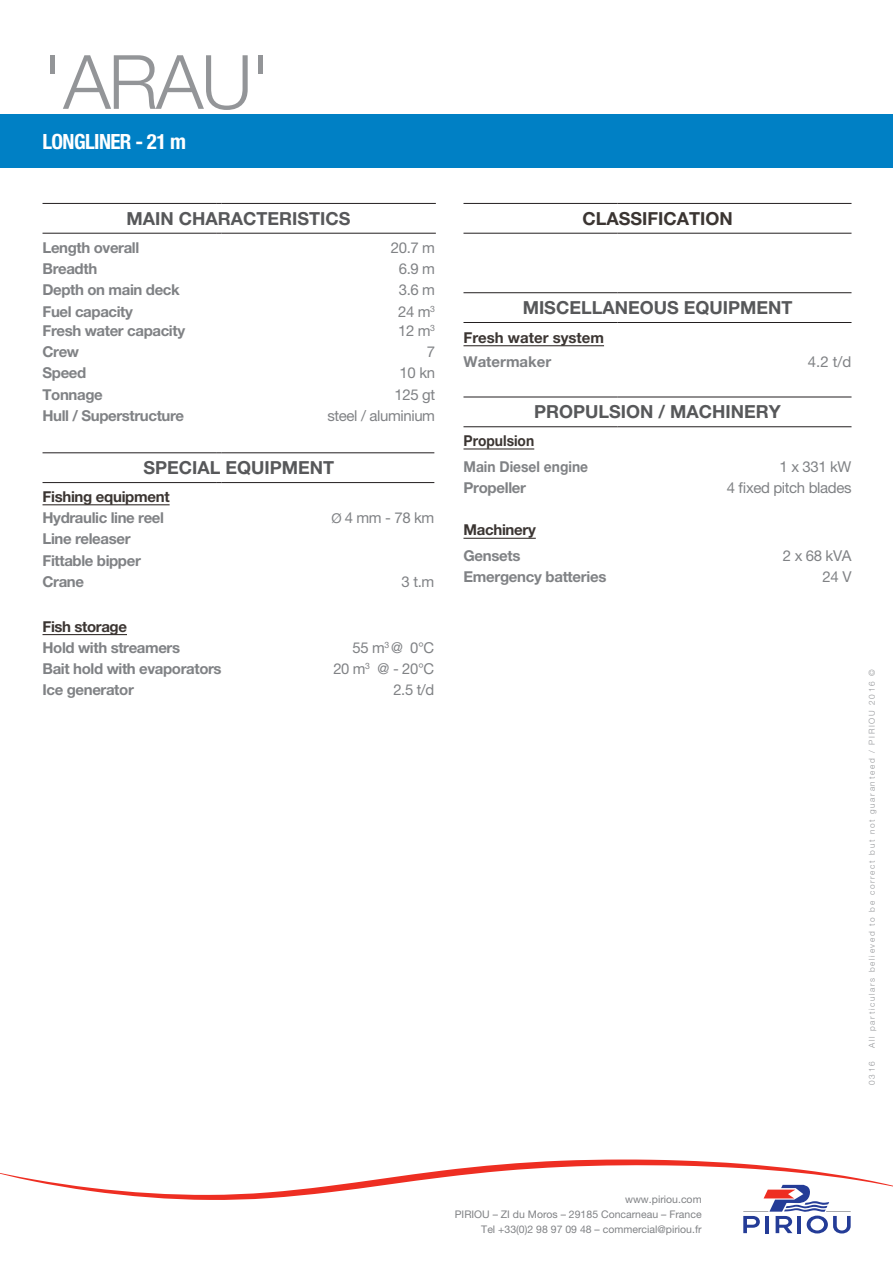
<style>
.page{position:relative;width:893px;height:1263px;background:#fff}
.page>*{position:absolute;margin:0;border:0;box-sizing:border-box;transform-origin:0 0}
.t1{font:300 75px "Helvetica Neue LT Pro";color:#939598}
.t2{font:700 condensed 21px "Helvetica Neue LT Pro";letter-spacing:-.03em;color:#fff}
.t3{font:700 18px "Helvetica Neue LT Pro";color:#57585a}
.t4{font:700 18px "Helvetica Neue LT Pro";color:#3b3532}
.t5{font:700 15px/21.3px "Helvetica Neue LT Pro";letter-spacing:-.025em;color:#808285}
.t6{font:15px "Helvetica Neue LT Pro";letter-spacing:-.025em;color:#808285}
.t7{font:700 15px "Helvetica Neue LT Pro";letter-spacing:-.02em;color:#3b3532}
.t8{font:700 15px "Helvetica Neue LT Pro";letter-spacing:-.025em;color:#808285;scale:.92 1}
.t9{font:700 15px "Helvetica Neue LT Pro";letter-spacing:-.02em;color:#3b3532;scale:.92 1}
.t10{font:10.5px/15px "Helvetica Neue LT Pro";color:#808285;text-align:right}
.t11{font:300 8.25px "Helvetica Neue LT Pro";letter-spacing:.2em;color:#939598}
.s1{font-size:13.5px}
</style>
<div class="page">
<hr style="left:43px;top:203px;width:174px;height:1px;background:#231f20">
<hr style="left:221px;top:203px;width:215px;height:1px;background:#231f20">
<hr style="left:43px;top:233px;width:174px;height:1px;background:#231f20">
<hr style="left:221px;top:233px;width:215px;height:1px;background:#231f20">
<hr style="left:43px;top:452px;width:174px;height:1px;background:#231f20">
<hr style="left:221px;top:452px;width:213px;height:1px;background:#231f20">
<hr style="left:43px;top:482px;width:174px;height:1px;background:#231f20">
<hr style="left:221px;top:482px;width:213px;height:1px;background:#231f20">
<hr style="left:43px;top:504px;width:127px;height:1px;background:#3b3532">
<hr style="left:43px;top:634px;width:84px;height:1px;background:#3b3532">
<hr style="left:463px;top:203px;width:155px;height:1px;background:#231f20">
<hr style="left:618px;top:203px;width:233px;height:1px;background:#231f20">
<hr style="left:463px;top:233px;width:155px;height:1px;background:#231f20">
<hr style="left:618px;top:233px;width:233px;height:1px;background:#231f20">
<hr style="left:463px;top:292px;width:155px;height:1px;background:#231f20">
<hr style="left:618px;top:292px;width:233px;height:1px;background:#231f20">
<hr style="left:463px;top:322px;width:155px;height:1px;background:#231f20">
<hr style="left:618px;top:322px;width:233px;height:1px;background:#231f20">
<hr style="left:463px;top:397px;width:155px;height:1px;background:#231f20">
<hr style="left:618px;top:397px;width:233px;height:1px;background:#231f20">
<hr style="left:463px;top:426px;width:155px;height:1px;background:#231f20">
<hr style="left:618px;top:426px;width:233px;height:1px;background:#231f20">
<hr style="left:463px;top:345px;width:141px;height:1px;background:#3b3532">
<hr style="left:463px;top:448px;width:71px;height:1px;background:#3b3532">
<hr style="left:463px;top:538px;width:73px;height:1px;background:#3b3532">
<svg style="left:0;top:1159px;width:893px;height:74px"></svg>
<div style="left:0;top:115px;width:893px;height:53px;background:#0080c5"></div>
<h1 class="t1" style="left:43px;top:36px;width:230px">'ARAU'</h1>
<h2 class="t2" style="left:43px;top:129px;width:145px">LONGLINER - 21 M</h2>
<p class="t3" style="left:126px;top:207px;width:225px">Main characteristics</p>
<p class="t5" style="left:43px;top:236px;width:98px">Length overall</p>
<p class="t6" style="left:391px;top:238px;width:46px">20.7 m</p>
<p class="t5" style="left:43px;top:258px;width:56px">Breadth</p>
<p class="t6" style="left:399px;top:260px;width:38px">6.9 m</p>
<p class="t5" style="left:43px;top:279px;width:139px">Depth on main deck</p>
<p class="t6" style="left:399px;top:281px;width:38px">3.6 m</p>
<p class="t5" style="left:43px;top:300px;width:92px">Fuel capacity</p>
<p class="t6" style="left:398px;top:302px;width:39px">24 m<sup>3</sup></p>
<p class="t5" style="left:43px;top:320px;width:144px">Fresh water capacity</p>
<p class="t6" style="left:398px;top:322px;width:39px">12 m<sup>3</sup></p>
<p class="t5" style="left:43px;top:341px;width:38px">Crew</p>
<p class="t6" style="left:427px;top:343px;width:10px">7</p>
<p class="t5" style="left:43px;top:362px;width:45px">Speed</p>
<p class="t6" style="left:400px;top:364px;width:37px">10 kn</p>
<p class="t5" style="left:43px;top:383px;width:62px">Tonnage</p>
<p class="t6" style="left:394px;top:385px;width:42px">125 gt</p>
<p class="t5" style="left:43px;top:405px;width:143px">Hull / Superstructure</p>
<p class="t6" style="left:327px;top:407px;width:109px">steel / aluminium</p>
<p class="t3" style="left:143px;top:457px;width:192px">Special equipment</p>
<p class="t7" style="left:43px;top:487px;width:129px">Fishing equipment</p>
<p class="t5" style="left:43px;top:507px;width:123px">Hydraulic line reel</p>
<p class="t6" style="left:331px;top:509px;width:104px"><span class="s1">Ø</span> 4 mm - 78 km</p>
<p class="t5" style="left:43px;top:528px;width:100px">Line releaser<br>Fittable bipper<br>Crane</p>
<p class="t6" style="left:402px;top:572px;width:34px">3 t.m</p>
<p class="t7" style="left:43px;top:617px;width:86px">Fish storage</p>
<p class="t5" style="left:43px;top:636px;width:139px">Hold with streamers</p>
<p class="t6" style="left:353px;top:638px;width:83px">55 m<sup>3</sup> @ 0°C</p>
<p class="t5" style="left:43px;top:658px;width:181px">Bait hold with evaporators</p>
<p class="t6" style="left:333px;top:660px;width:102px">20 m<sup>3</sup> @ - 20°C</p>
<p class="t5" style="left:43px;top:679px;width:93px">Ice generator</p>
<p class="t6" style="left:393px;top:681px;width:42px">2.5 t/d</p>
<p class="t4" style="left:582px;top:207px;width:13px">Cla</p>
<p class="t4" style="left:619px;top:207px;width:115px">ssification</p>
<p class="t3" style="left:523px;top:296px;width:71px">miscella</p>
<p class="t3" style="left:615px;top:296px;width:179px">neous equipment</p>
<p class="t7" style="left:463px;top:328px;width:142px">Fresh water system</p>
<p class="t5" style="left:463px;top:351px;width:89px">Watermaker</p>
<p class="t6" style="left:808px;top:353px;width:45px">4.2 t/d</p>
<p class="t3" style="left:534px;top:401px;width:248px">propulsion / machinery</p>
<p class="t9" style="left:463px;top:431px;width:78px">Propulsion</p>
<p class="t8" style="left:463px;top:457px;width:137px">Main Diesel engine</p>
<p class="t6" style="left:780px;top:457px;width:73px">1 x 331 kW</p>
<p class="t5" style="left:463px;top:476px;width:64px">Propeller</p>
<p class="t6" style="left:727px;top:478px;width:126px">4 fixed pitch blades</p>
<p class="t7" style="left:463px;top:521px;width:74px">Machinery</p>
<p class="t5" style="left:463px;top:544px;width:59px">Gensets</p>
<p class="t6" style="left:783px;top:546px;width:70px">2 x 68 kVA</p>
<p class="t5" style="left:463px;top:566px;width:144px">Emergency batteries</p>
<p class="t6" style="left:823px;top:568px;width:30px">24 V</p>
<p class="t11" style="left:867px;top:1048px;width:380px;rotate:-90deg">ALL PARTICULARS BELIEVED TO BE CORRECT BUT NOT GUARANTEED / PIRIOU 2016 ©</p>
<p class="t11" style="left:867px;top:1085px;width:25px;rotate:-90deg">0316</p>
<p class="t10" style="left:455px;top:1192px;width:248px">www.piriou.com<br>PIRIOU – ZI du Moros – 29185 Concarneau – France<br>Tel +33(0)2 98 97 09 48 – commercial@piriou.fr</p>
</div>
